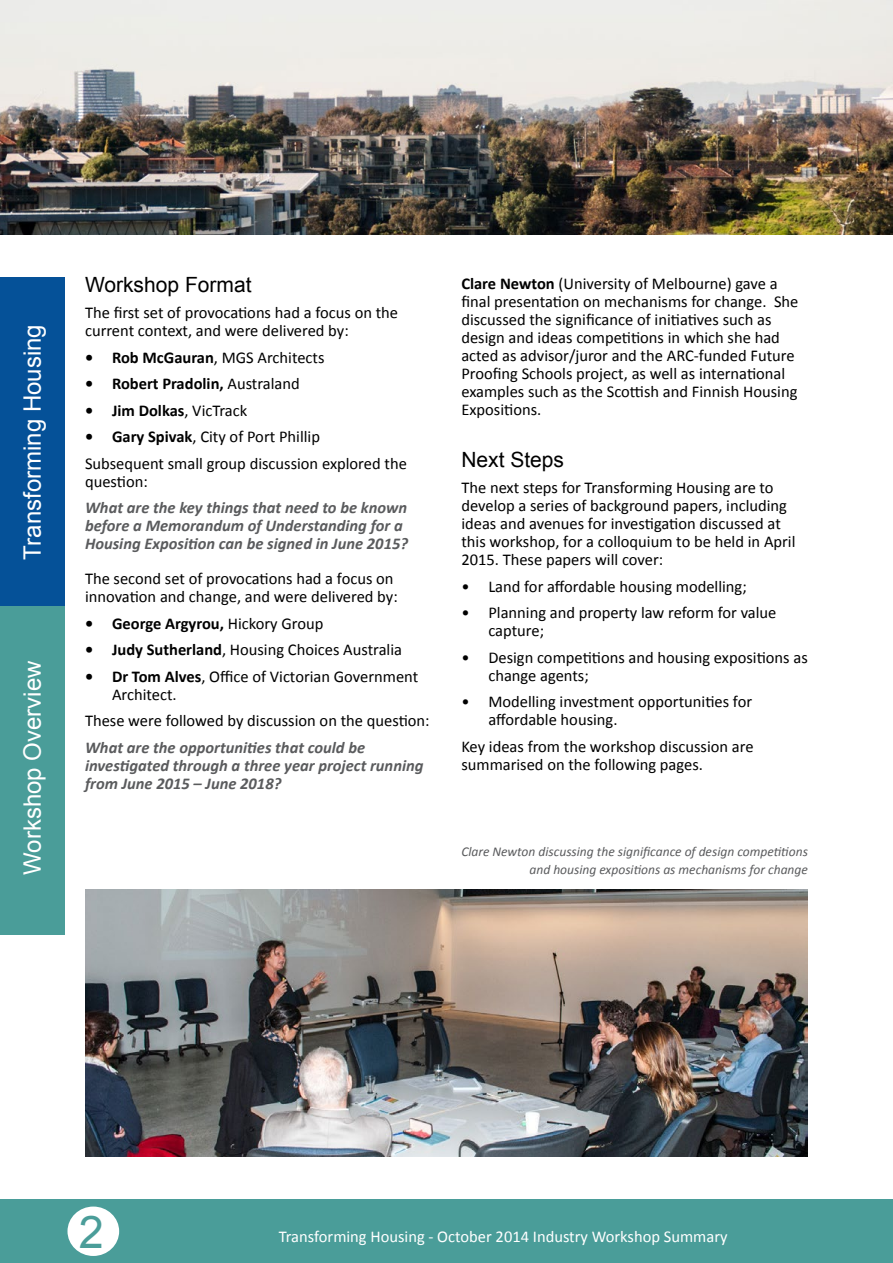
<style>
.page{position:relative;width:893px;height:1263px;background:#fff}
.page>*{position:absolute;margin:0;border:0;box-sizing:border-box;transform-origin:0 0}
.t1{font:45px "Arial";color:#4a9d99}
.t2{font:24px "Arial";color:#fff}
.t3{font:21px "Arial";color:#000}
.t4{font:16.5px/18px "Calibri";color:#000}
.t5{font:italic 700 16.5px/18px "Calibri";color:#5a5b5d}
.t6{font:700 16.5px "Calibri";color:#000}
.t7{font:16.5px "Calibri";color:#fff}
.t8{font:italic 13.5px/18px "Calibri";color:#5a5b5d;text-align:right}
.s1{font-weight:700}
.s2{font-weight:400}
</style>
<div class="page">
<div style="left:0;top:277px;width:65px;height:329px;background:#055198"></div>
<div style="left:0;top:606px;width:65px;height:328px;background:#4a9d99"></div>
<div style="left:0;top:1199px;width:893px;height:64px;background:#4a9d99"></div>
<div style="left:67px;top:1206px;width:52px;height:50px;background:#fff;border-radius:50%"></div>
<img style="left:0;top:0;width:893px;height:234px">
<img style="left:85px;top:890px;width:723px;height:267px">
<h2 class="t2" style="left:17px;top:559px;width:237px;rotate:-90deg">Transforming Housing</h2>
<h2 class="t2" style="left:17px;top:875px;width:216px;rotate:-90deg">Workshop Overview</h2>
<p class="t3" style="left:85px;top:271px;width:168px">Workshop Format</p>
<p class="t4" style="left:85px;top:304px;width:315px">The first set of provocations had a focus on the current context, and were delivered by:</p>
<p class="t4" style="left:85px;top:348px;width:241px"><span class="s1">• Rob McGauran</span>, MGS Architects</p>
<p class="t6" style="left:85px;top:373px;width:216px">• Robert Pradolin, <span class="s2">Australand</span></p>
<p class="t6" style="left:85px;top:400px;width:164px">• Jim Dolkas<span class="s2">, VicTrack</span></p>
<p class="t4" style="left:85px;top:423px;width:323px;line-height:26.5px"><span class="s1">• Gary Spivak</span>, City of Port Phillip<br>Subsequent small group discussion explored the</p>
<p class="t4" style="left:85px;top:472px;width:64px">question:</p>
<p class="t5" style="left:85px;top:499px;width:325px">What are the key things that need to be known before a Memorandum of Understanding for a<br>Housing Exposition can be signed in June 2015?</p>
<p class="t4" style="left:85px;top:570px;width:314px">The second set of provocations had a focus on innovation and change, and were delivered by:</p>
<p class="t6" style="left:85px;top:613px;width:240px">• George Argyrou, <span class="s2">Hickory Group</span></p>
<p class="t4" style="left:85px;top:641px;width:319px"><span class="s1">• Judy Sutherland</span>, Housing Choices Australia</p>
<p class="t4" style="left:112px;top:667px;width:308px;text-indent:-27px"><span class="s1">• Dr Tom Alves</span>, Office of Victorian Government<br>Architect.</p>
<p class="t4" style="left:85px;top:712px;width:346px">These were followed by discussion on the question:</p>
<p class="t5" style="left:85px;top:738px;width:340px">What are the opportunities that could be investigated through a three year project running from June 2015 – June 2018?</p>
<p class="t4" style="left:461px;top:274px;width:339px"><span class="s1">Clare Newton</span> (University of Melbourne) gave a final presentation on mechanisms for change. She discussed the significance of initiatives such as design and ideas competitions in which she had acted as advisor/juror and the ARC-funded Future Proofing Schools project, as well as international examples such as the Scottish and Finnish Housing Expositions.</p>
<p class="t3" style="left:461px;top:446px;width:104px">Next Steps</p>
<p class="t4" style="left:461px;top:479px;width:336px">The next steps for Transforming Housing are to develop a series of background papers, including ideas and avenues for investigation discussed at this workshop, for a colloquium to be held in April 2015. These papers will cover:</p>
<p class="t4" style="left:461px;top:577px;width:287px">• Land for affordable housing modelling;</p>
<p class="t4" style="left:488px;top:604px;width:290px;text-indent:-27px">• Planning and property law reform for value capture;</p>
<p class="t4" style="left:488px;top:648px;width:321px;text-indent:-27px">• Design competitions and housing expositions as change agents;</p>
<p class="t4" style="left:488px;top:693px;width:265px;text-indent:-27px">• Modelling investment opportunities for affordable housing.</p>
<p class="t4" style="left:461px;top:737px;width:294px">Key ideas from the workshop discussion are summarised on the following pages.</p>
<p class="t8" style="left:461px;top:842px;width:348px">Clare Newton discussing the significance of design competitions and housing expositions as mechanisms for change</p>
<h1 class="t1" style="left:79px;top:1203px;width:27px">2</h1>
<p class="t7" style="left:279px;top:1226px;width:450px">Transforming Housing - October 2014 Industry Workshop Summary</p>
</div>
